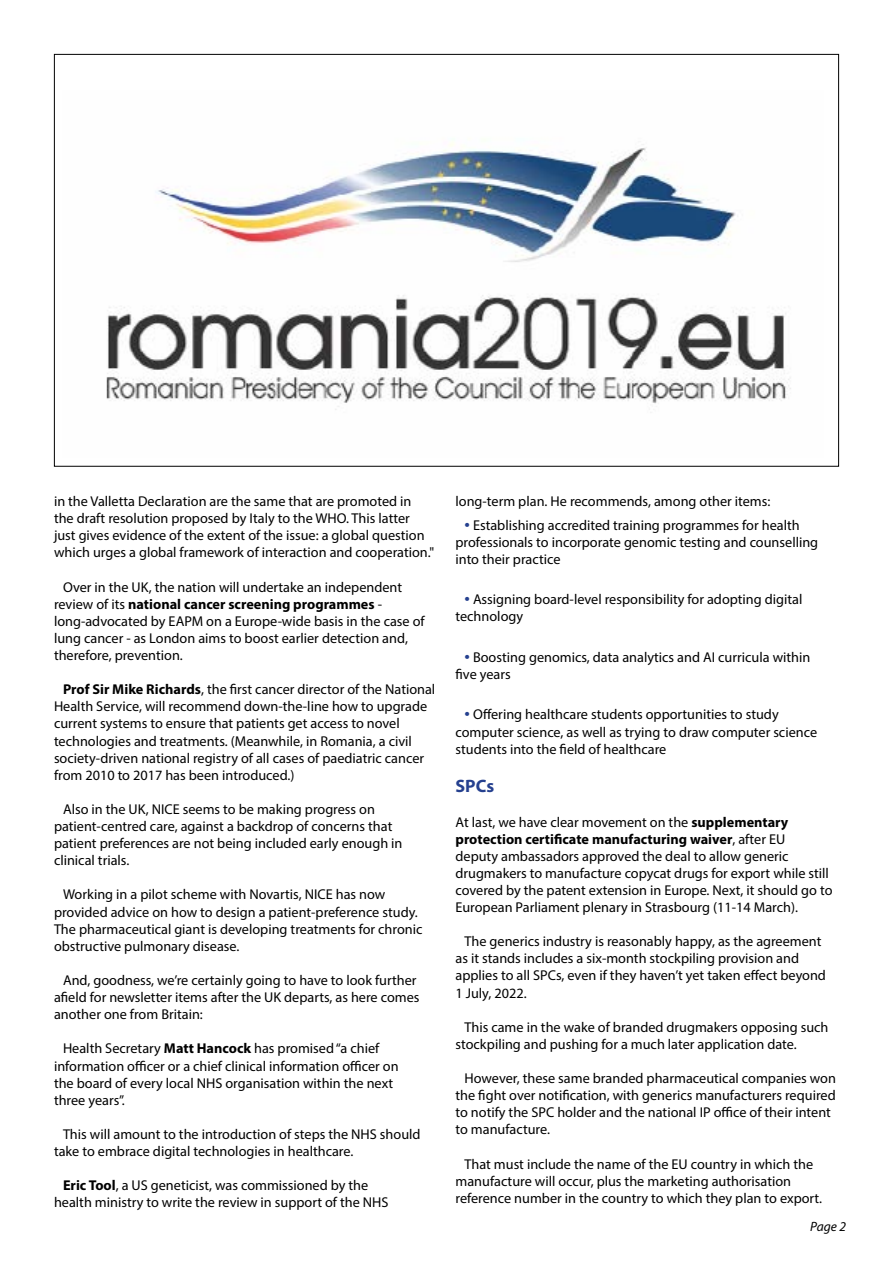
<style>
.page{position:relative;width:893px;height:1263px;background:#fff}
.page>*{position:absolute;margin:0;border:0;box-sizing:border-box;transform-origin:0 0}
.t1{font:700 18px "Myriad Pro";color:#25408f}
.t2{font:14.25px/17.1px "Myriad Pro";color:#000}
.t3{font:italic 13.5px "Myriad Pro";color:#000}
.s1{font-weight:700}
.s2{font-size:19.5px;color:#25408f}
</style>
<div class="page">
<img style="left:106px;top:142px;width:685px;height:268px">
<p class="t2" style="left:54px;top:493px;width:382px">in the Valletta Declaration are the same that are promoted in the draft resolution proposed by Italy to the WHO. This latter just gives evidence of the extent of the issue: a global question which urges a global framework of interaction and cooperation."</p>
<p class="t2" style="left:54px;top:578px;width:372px;text-indent:9px">Over in the UK, the nation will undertake an independent review of its <span class="s1">national cancer screening programmes</span> - long-advocated by EAPM on a Europe-wide basis in the case of lung cancer - as London aims to boost earlier detection and, therefore, prevention.</p>
<p class="t2" style="left:54px;top:681px;width:383px;text-indent:9px"><span class="s1">Prof Sir Mike Richards</span>, the first cancer director of the National Health Service, will recommend down-the-line how to upgrade current systems to ensure that patients get access to novel technologies and treatments. (Meanwhile, in Romania, a civil society-driven national registry of all cases of paediatric cancer from 2010 to 2017 has been introduced.)</p>
<p class="t2" style="left:54px;top:800px;width:350px;text-indent:9px">Also in the UK, NICE seems to be making progress on patient-centred care, against a backdrop of concerns that patient preferences are not being included early enough in clinical trials.</p>
<p class="t2" style="left:54px;top:886px;width:370px;text-indent:9px">Working in a pilot scheme with Novartis, NICE has now provided advice on how to design a patient-preference study.<br>The pharmaceutical giant is developing treatments for chronic obstructive pulmonary disease.</p>
<p class="t2" style="left:54px;top:971px;width:367px;text-indent:9px">And, goodness, we’re certainly going to have to look further afield for newsletter items after the UK departs, as here comes another one from Britain:</p>
<p class="t2" style="left:54px;top:1040px;width:346px;text-indent:9px">Health Secretary <span class="s1">Matt Hancock</span> has promised “a chief information officer or a chief clinical information officer on the board of every local NHS organisation within the next three years”.</p>
<p class="t2" style="left:54px;top:1125px;width:368px;text-indent:9px">This will amount to the introduction of steps the NHS should take to embrace digital technologies in healthcare.</p>
<p class="t2" style="left:54px;top:1177px;width:336px;text-indent:9px"><span class="s1">Eric Tool</span>, a US geneticist, was commissioned by the health ministry to write the review in support of the NHS</p>
<p class="t2" style="left:455px;top:493px;width:316px">long-term plan. He recommends, among other items:</p>
<p class="t2" style="left:455px;top:516px;width:364px;text-indent:9px"><span class="s2">•</span> Establishing accredited training programmes for health professionals to incorporate genomic testing and counselling into their practice</p>
<p class="t2" style="left:455px;top:591px;width:348px;text-indent:9px"><span class="s2">•</span> Assigning board-level responsibility for adopting digital technology</p>
<p class="t2" style="left:455px;top:648px;width:356px;text-indent:9px"><span class="s2">•</span> Boosting genomics, data analytics and AI curricula within five years</p>
<p class="t2" style="left:455px;top:706px;width:363px;text-indent:9px"><span class="s2">•</span> Offering healthcare students opportunities to study computer science, as well as trying to draw computer science students into the field of healthcare</p>
<p class="t1" style="left:455px;top:774px;width:40px">SPCs</p>
<p class="t2" style="left:455px;top:813px;width:378px">At last, we have clear movement on the <span class="s1">supplementary protection certificate manufacturing waiver</span>, after EU<br>deputy ambassadors approved the deal to allow generic drugmakers to manufacture copycat drugs for export while still covered by the patent extension in Europe. Next, it should go to European Parliament plenary in Strasbourg (11-14 March).</p>
<p class="t2" style="left:455px;top:933px;width:372px;text-indent:9px">The generics industry is reasonably happy, as the agreement as it stands includes a six-month stockpiling provision and applies to all SPCs, even if they haven’t yet taken effect beyond 1 July, 2022.</p>
<p class="t2" style="left:455px;top:1018px;width:374px;text-indent:9px">This came in the wake of branded drugmakers opposing such stockpiling and pushing for a much later application date.</p>
<p class="t2" style="left:455px;top:1069px;width:382px;text-indent:9px">However, these same branded pharmaceutical companies won the fight over notification, with generics manufacturers required to notify the SPC holder and the national IP office of their intent to manufacture.</p>
<p class="t2" style="left:455px;top:1155px;width:368px;text-indent:9px">That must include the name of the EU country in which the manufacture will occur, plus the marketing authorisation reference number in the country to which they plan to export.</p>
<p class="t3" style="left:810px;top:1218px;width:37px">Page 2</p>
</div>
